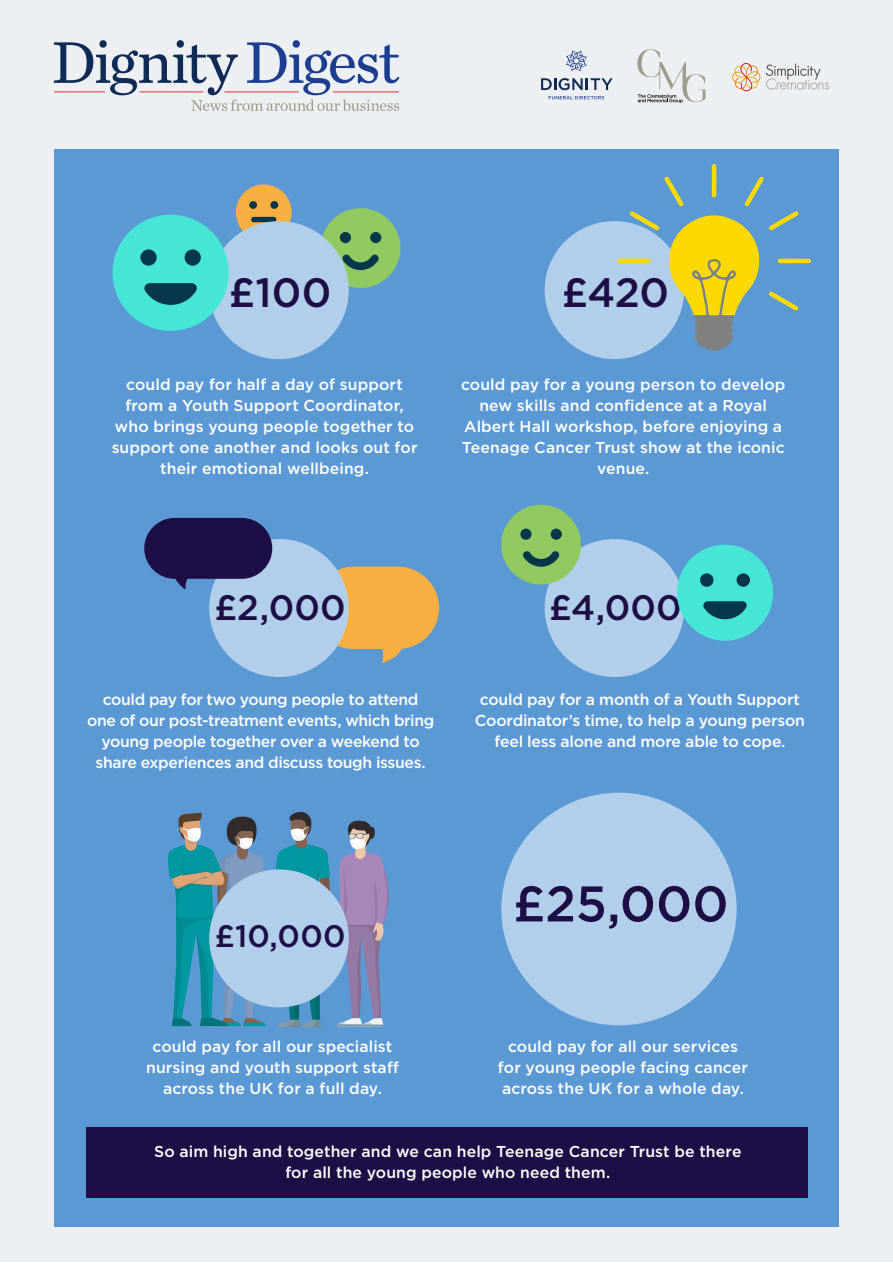
<style>
.page{position:relative;width:893px;height:1263px;background:#fff}
.page>*{position:absolute;margin:0;border:0;box-sizing:border-box;transform-origin:0 0}
.t1{font:500 49.95px "Gotham";color:#1d0e46}
.t2{font:500 40.95px "Gotham";letter-spacing:-.005em;color:#1d0e46}
.t3{font:500 35.25px "Gotham";letter-spacing:.005em;color:#1d0e46}
.t4{font:500 31.05px "Gotham";color:#1d0e46}
.t5{font:500 15.75px/21px "Gotham";letter-spacing:.005em;color:#fff;text-align:center}
.t6{font:500 15.75px/21px "Gotham";letter-spacing:-.025em;color:#fff;text-align:center}
.t7{font:500 15.75px/21px "Gotham";letter-spacing:-.015em;color:#fff;text-align:center}
</style>
<div class="page">
<div style="left:0;top:0;width:893px;height:1262px;background:#edf0f3"></div>
<svg style="left:54px;top:40px;width:345px;height:71px"></svg>
<svg style="left:566px;top:50px;width:21px;height:21px"></svg>
<svg style="left:541px;top:78px;width:72px;height:12px"></svg>
<svg style="left:549px;top:96px;width:55px;height:3px"></svg>
<svg style="left:637px;top:49px;width:68px;height:54px"></svg>
<svg style="left:766px;top:64px;width:63px;height:26px"></svg>
<svg style="left:732px;top:63px;width:28px;height:28px"></svg>
<div style="left:54px;top:149px;width:785px;height:1078px;background:#5a99d3"></div>
<div style="left:86px;top:1127px;width:722px;height:71px;background:#1d0e46"></div>
<div style="left:545px;top:539px;width:139px;height:138px;background:#b1cfea;border-radius:50%"></div>
<div style="left:321px;top:208px;width:79px;height:80px;background:#91c961;border-radius:50%"></div>
<div style="left:340px;top:232px;width:11px;height:11px;background:#05364a;border-radius:50%"></div>
<div style="left:370px;top:232px;width:11px;height:11px;background:#05364a;border-radius:50%"></div>
<svg style="left:342px;top:254px;width:37px;height:16px"></svg>
<div style="left:501px;top:505px;width:80px;height:79px;background:#91c961;border-radius:50%"></div>
<div style="left:520px;top:529px;width:11px;height:11px;background:#05364a;border-radius:50%"></div>
<div style="left:551px;top:529px;width:11px;height:11px;background:#05364a;border-radius:50%"></div>
<svg style="left:523px;top:551px;width:37px;height:16px"></svg>
<div style="left:236px;top:184px;width:56px;height:56px;background:#fab040;border-radius:50%"></div>
<div style="left:249px;top:201px;width:8px;height:8px;background:#05364a;border-radius:50%"></div>
<div style="left:270px;top:201px;width:8px;height:8px;background:#05364a;border-radius:50%"></div>
<div style="left:251px;top:217px;width:25px;height:5px;background:#05364a;border-radius:3px"></div>
<div style="left:209px;top:221px;width:140px;height:138px;background:#b1cfea;border-radius:50%"></div>
<div style="left:113px;top:215px;width:116px;height:116px;background:#45e6d6;border-radius:50%"></div>
<div style="left:140px;top:249px;width:17px;height:17px;background:#05364a;border-radius:50%"></div>
<div style="left:185px;top:249px;width:16px;height:17px;background:#05364a;border-radius:50%"></div>
<svg style="left:144px;top:283px;width:53px;height:22px"></svg>
<div style="left:677px;top:545px;width:96px;height:96px;background:#45e6d6;border-radius:50%"></div>
<div style="left:700px;top:573px;width:13px;height:14px;background:#05364a;border-radius:50%"></div>
<div style="left:737px;top:573px;width:13px;height:14px;background:#05364a;border-radius:50%"></div>
<svg style="left:703px;top:601px;width:44px;height:18px"></svg>
<svg style="left:323px;top:567px;width:116px;height:96px"></svg>
<div style="left:209px;top:539px;width:140px;height:138px;background:#b1cfea;border-radius:50%"></div>
<svg style="left:144px;top:518px;width:128px;height:71px"></svg>
<svg style="left:168px;top:811px;width:221px;height:216px"></svg>
<div style="left:209px;top:869px;width:140px;height:138px;background:#b1cfea;border-radius:50%"></div>
<div style="left:501px;top:793px;width:236px;height:232px;background:#b1cfea;border-radius:50%"></div>
<div style="left:545px;top:221px;width:139px;height:138px;background:#b1cfea;border-radius:50%"></div>
<svg style="left:617px;top:164px;width:194px;height:188px"></svg>
<h2 class="t2" style="left:229px;top:265px;width:104px">£100</h2>
<p class="t5" style="left:112px;top:374px;width:307px">could pay for half a day of support from a Youth Support Coordinator, who brings young people together to support one another and looks out for their emotional wellbeing.</p>
<h2 class="t2" style="left:562px;top:265px;width:109px">£420</h2>
<p class="t5" style="left:461px;top:374px;width:326px">could pay for a young person to develop new skills and confidence at a Royal<br>Albert Hall workshop, before enjoying a<br>Teenage Cancer Trust show at the iconic venue.</p>
<h3 class="t3" style="left:214px;top:584px;width:133px">£2,000</h3>
<p class="t6" style="left:87px;top:689px;width:349px">could pay for two young people to attend one of our post-treatment events, which bring young people together over a weekend to share experiences and discuss tough issues.</p>
<h3 class="t3" style="left:549px;top:584px;width:134px">£4,000</h3>
<p class="t7" style="left:475px;top:689px;width:332px">could pay for a month of a Youth Support<br>Coordinator’s time, to help a young person feel less alone and more able to cope.</p>
<h3 class="t4" style="left:215px;top:916px;width:132px">£10,000</h3>
<h1 class="t1" style="left:513px;top:871px;width:217px">£25,000</h1>
<p class="t5" style="left:146px;top:1035px;width:254px">could pay for all our specialist nursing and youth support staff across the UK for a full day.</p>
<p class="t5" style="left:498px;top:1035px;width:251px">could pay for all our services for young people facing cancer across the UK for a whole day.</p>
<p class="t5" style="left:154px;top:1140px;width:589px">So aim high and together and we can help Teenage Cancer Trust be there for all the young people who need them.</p>
</div>
